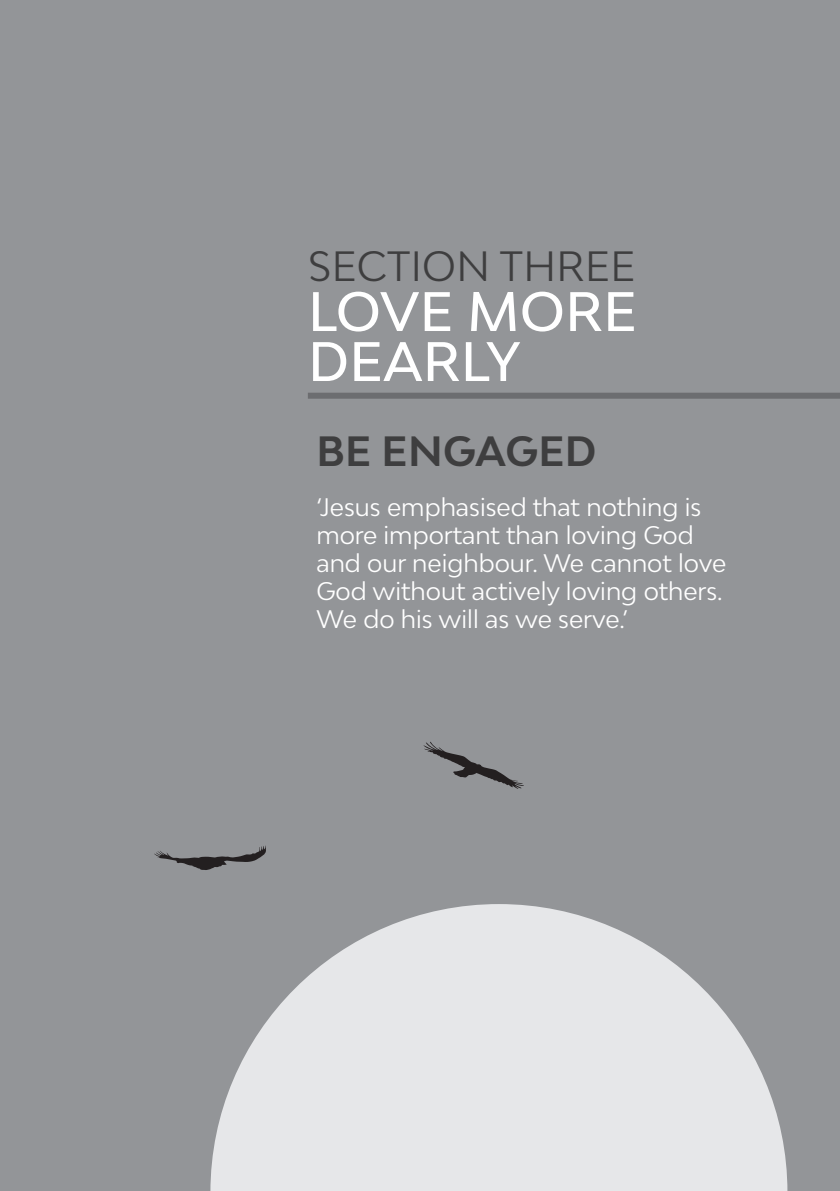
<style>
.page{position:relative;width:840px;height:1191px;background:#fff}
.page>*{position:absolute;margin:0;border:0;box-sizing:border-box;transform-origin:0 0}
.t1{font:500 52.4px/50px "Bw Modelica";letter-spacing:.01em;color:#fff}
.t2{font:40px "Bw Modelica";letter-spacing:.01em;color:#3e3e3f}
.t3{font:700 40px "Bw Modelica";letter-spacing:.01em;color:#3e3e3f}
.t4{font:24px/28px "Bw Modelica";color:#fff}
</style>
<div class="page">
<div style="left:0;top:0;width:839px;height:1191px;background:#939598"></div>
<div style="left:308px;top:393px;width:531px;height:6px;background:#6c6d70"></div>
<svg style="left:154px;top:845px;width:112px;height:25px"></svg>
<svg style="left:423px;top:741px;width:101px;height:48px"></svg>
<svg style="left:210px;top:904px;width:577px;height:287px;fill:#e6e7e9"></svg>
<svg style="left:839px;top:0;width:1px;height:69px"></svg>
<h2 class="t2" style="left:308px;top:240px;width:329px">SECTION THREE</h2>
<h1 class="t1" style="left:308px;top:285px;width:330px">LOVE MORE<br>DEARLY</h1>
<h2 class="t3" style="left:316px;top:425px;width:281px">BE ENGAGED</h2>
<p class="t4" style="left:316px;top:493px;width:411px">‘Jesus emphasised that nothing is more important than loving God and our neighbour. We cannot love<br>God without actively loving others.<br>We do his will as we serve.’</p>
</div>
